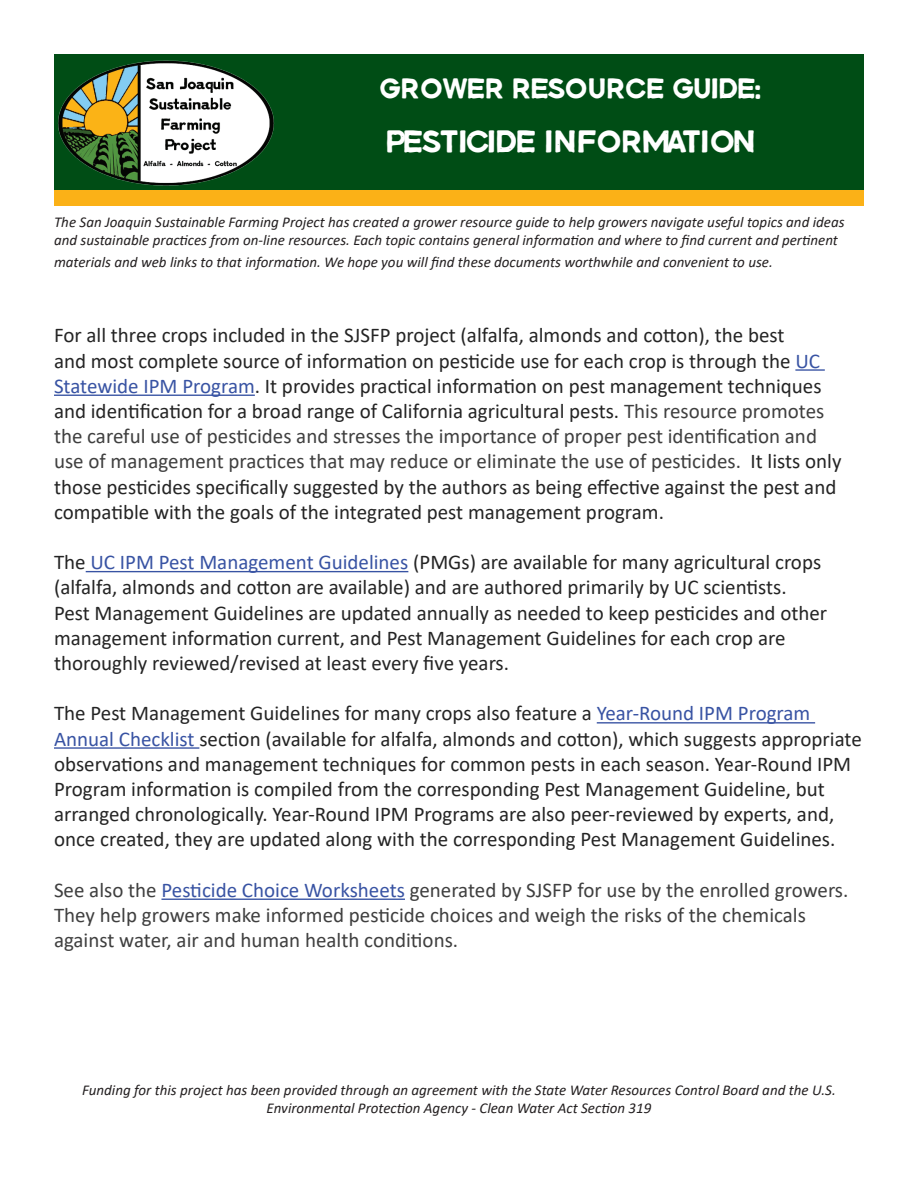
<style>
.page{position:relative;width:918px;height:1188px;background:#fff}
.page>*{position:absolute;margin:0;border:0;box-sizing:border-box;transform-origin:0 0}
.t1{font:33px "LL Charlotte";letter-spacing:-.025em;color:#fff}
.t2{font:30px "LL Charlotte";letter-spacing:-.005em;color:#fff}
.t3{font:21px/25.2px "Calibri";color:#242424}
.t4{font:21px/25.2px "Calibri";color:#3f3f3f}
.t5{font:italic 15px/18px "Calibri";color:#231f20}
.s1{color:#3853a3}
.s2{color:#3f3f3f}
</style>
<div class="page">
<div style="left:54px;top:54px;width:810px;height:136px;background:#004d15"></div>
<img style="left:58px;top:60px;width:216px;height:126px">
<div style="left:54px;top:190px;width:810px;height:15px;background:#fbb117"></div>
<hr style="left:795px;top:369px;width:30px;height:2px;background:#3853a3">
<hr style="left:54px;top:395px;width:201px;height:1px;background:#3853a3">
<hr style="left:86px;top:571px;width:322px;height:1px;background:#3853a3">
<hr style="left:597px;top:722px;width:218px;height:2px;background:#3853a3">
<hr style="left:54px;top:747px;width:145px;height:2px;background:#3853a3">
<hr style="left:161px;top:899px;width:244px;height:1px;background:#3853a3">
<h2 class="t2" style="left:380px;top:71px;width:383px">GROWER RESOURCE GUIDE:</h2>
<h1 class="t1" style="left:384px;top:122px;width:373px">PESTICIDE INFORMATION</h1>
<p class="t5" style="left:54px;top:213px;width:792px">The San Joaquin Sustainable Farming Project has created a grower resource guide to help growers navigate useful topics and ideas and sustainable practices from on-line resources. Each topic contains general information and where to find current and pertinent</p>
<p class="t5" style="left:54px;top:252px;width:720px">materials and web links to that information. We hope you will find these documents worthwhile and convenient to use.</p>
<p class="t3" style="left:54px;top:322px;width:789px">For all three crops included in the SJSFP project (alfalfa, almonds and cotton), the best<br>and most complete source of information on pesticide use for each crop is through the <span class="s1">UC Statewide IPM Program</span>. It provides practical information on pest management techniques and identification for a broad range of California agricultural pests. <span class="s2">This resource promotes the careful use of pesticides and stresses the importance of proper pest identification and use of management practices that may reduce or eliminate the use of pesticides.</span> It lists only those pesticides specifically suggested by the authors as being effective against the pest and compatible with the goals of the integrated pest management program.</p>
<p class="t3" style="left:54px;top:549px;width:775px">The <span class="s1">UC IPM Pest Management Guidelines</span> (PMGs) are available for many agricultural crops (alfalfa, almonds and cotton are available) and are authored primarily by UC scientists.<br>Pest Management Guidelines are updated annually as needed to keep pesticides and other management information current, and Pest Management Guidelines for each crop are thoroughly reviewed/revised at least every five years.</p>
<p class="t3" style="left:54px;top:700px;width:809px">The Pest Management Guidelines for many crops also feature a <span class="s1">Year-Round IPM Program Annual Checklist</span> section (available for alfalfa, almonds and cotton), which suggests appropriate observations and management techniques for common pests in each season. Year-Round IPM Program information is compiled from the corresponding Pest Management Guideline, but arranged chronologically. Year-Round IPM Programs are also peer-reviewed by experts, and, once created, they are updated along with the corresponding Pest Management Guidelines.</p>
<p class="t4" style="left:54px;top:877px;width:796px">See also the <span class="s1">Pesticide Choice Worksheets</span> generated by SJSFP for use by the enrolled growers.<br>They help growers make informed pesticide choices and weigh the risks of the chemicals against water, air and human health conditions.</p>
<p class="t5" style="left:82px;top:1080px;width:755px;text-align:center">Funding for this project has been provided through an agreement with the State Water Resources Control Board and the U.S.<br>Environmental Protection Agency - Clean Water Act Section 319</p>
</div>
